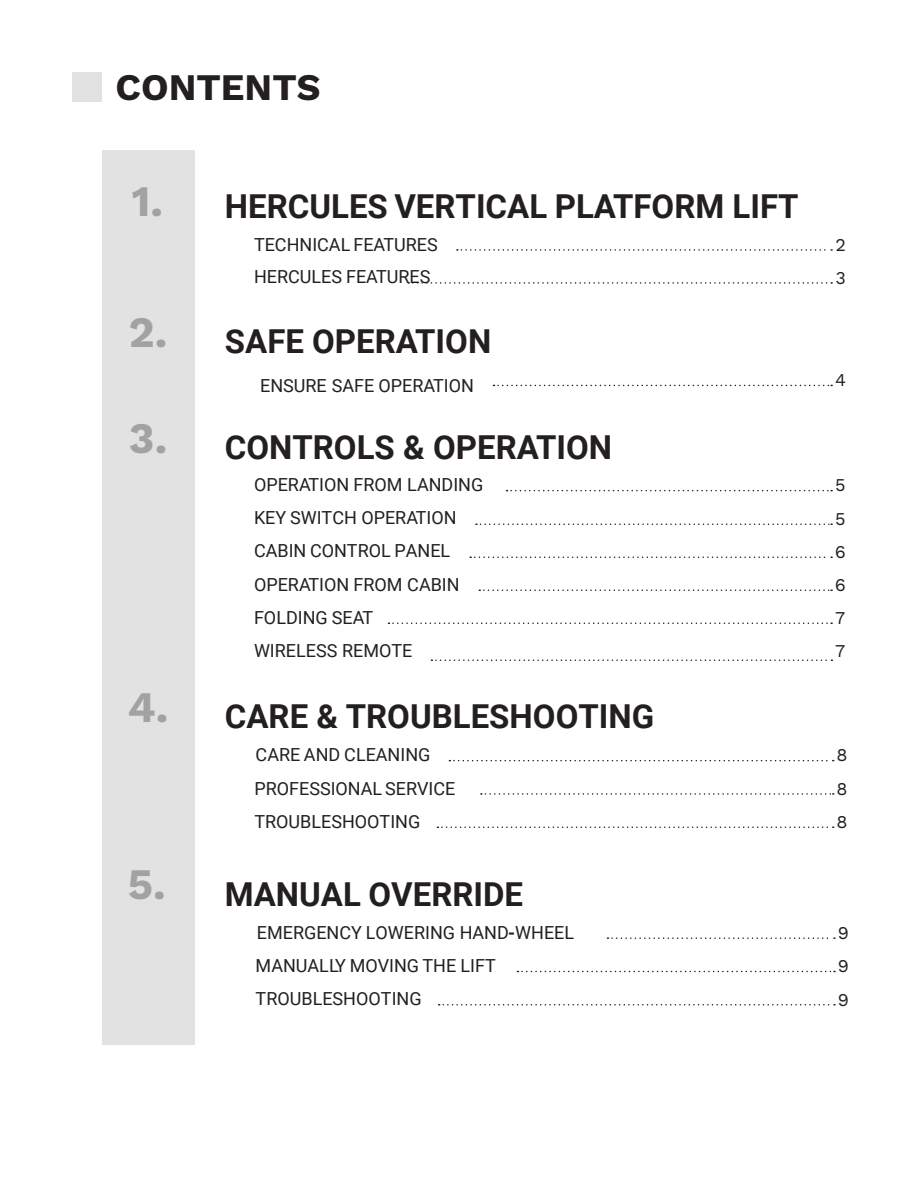
<style>
.page{position:relative;width:918px;height:1188px;background:#fff}
.page>*{position:absolute;margin:0;border:0;box-sizing:border-box;transform-origin:0 0}
.t1{font:700 43.5px "Work Sans";color:#a3a1a1}
.t2{font:700 37.5px "Work Sans";color:#231f20}
.t3{font:700 33px "Roboto";color:#231f20}
.t4{font:18px/33.2px "Roboto";color:#231f20}
.t5{font:18px "Work Sans";color:#231f20}
.s1{font-weight:700}
</style>
<div class="page">
<div style="left:102px;top:151px;width:92px;height:894px;background:#e2e2e2"></div>
<div style="left:72px;top:72px;width:30px;height:30px;background:#e2e2e2"></div>
<svg style="left:457px;top:249px;width:375px;height:2px"></svg>
<svg style="left:494px;top:385px;width:338px;height:1px"></svg>
<svg style="left:408px;top:282px;width:424px;height:2px"></svg>
<svg style="left:517px;top:971px;width:318px;height:1px"></svg>
<svg style="left:607px;top:937px;width:228px;height:2px"></svg>
<svg style="left:439px;top:1004px;width:396px;height:2px"></svg>
<svg style="left:476px;top:523px;width:356px;height:2px"></svg>
<svg style="left:507px;top:490px;width:325px;height:1px"></svg>
<svg style="left:470px;top:556px;width:362px;height:2px"></svg>
<svg style="left:479px;top:589px;width:353px;height:2px"></svg>
<svg style="left:388px;top:622px;width:444px;height:2px"></svg>
<svg style="left:431px;top:659px;width:401px;height:2px"></svg>
<svg style="left:481px;top:793px;width:353px;height:2px"></svg>
<svg style="left:449px;top:760px;width:385px;height:1px"></svg>
<svg style="left:437px;top:826px;width:397px;height:2px"></svg>
<p class="t2" style="left:116px;top:66px;width:207px">CONTENTS</p>
<p class="t1" style="left:132px;top:176px;width:33px">1.</p>
<p class="t3" style="left:225px;top:183px;width:575px">HERCULES VERTICAL PLATFORM LIFT</p>
<p class="t4" style="left:254px;top:227px;width:185px">TECHNICAL FEATURES<br>HERCULES FEATURES</p>
<p class="t5" style="left:836px;top:234px;width:12px">2</p>
<p class="t5" style="left:836px;top:267px;width:12px">3</p>
<p class="t1" style="left:129px;top:307px;width:40px">2.</p>
<p class="t1" style="left:129px;top:413px;width:40px">3.</p>
<p class="t1" style="left:128px;top:682px;width:42px">4.</p>
<p class="t1" style="left:128px;top:859px;width:39px">5.</p>
<p class="t3" style="left:225px;top:318px;width:268px">SAFE OPERATION</p>
<p class="t4" style="left:260px;top:368px;width:215px">ENSURE SAFE OPERATION</p>
<p class="t5" style="left:835px;top:369px;width:12px">4</p>
<p class="t3" style="left:225px;top:424px;width:389px">CONTROLS &amp; OPERATION</p>
<p class="t4" style="left:254px;top:468px;width:231px">OPERATION FROM LANDING<br>KEY SWITCH OPERATION<br>CABIN CONTROL PANEL<br>OPERATION FROM CABIN<br>FOLDING SEAT<br>WIRELESS REMOTE</p>
<p class="t3" style="left:225px;top:693px;width:431px">CARE &amp; TROUBLESHOOTING</p>
<p class="t4" style="left:254px;top:738px;width:203px">CARE AND CLEANING<br>PROFESSIONAL SERVICE<br>TROUBLESHOOTING</p>
<p class="t3" style="left:225px;top:871px;width:300px">MANUAL OVERRIDE</p>
<p class="t4" style="left:256px;top:915px;width:320px">EMERGENCY LOWERING HAND<span class="s1">-</span>WHEEL<br>MANUALLY MOVING THE LIFT<br>TROUBLESHOOTING</p>
<p class="t5" style="left:835px;top:475px;width:12px">5</p>
<p class="t5" style="left:835px;top:508px;width:12px">5</p>
<p class="t5" style="left:835px;top:541px;width:13px">6</p>
<p class="t5" style="left:835px;top:574px;width:13px">6</p>
<p class="t5" style="left:835px;top:607px;width:12px">7</p>
<p class="t5" style="left:835px;top:640px;width:12px">7</p>
<p class="t5" style="left:837px;top:745px;width:13px">8</p>
<p class="t5" style="left:837px;top:778px;width:13px">8</p>
<p class="t5" style="left:837px;top:811px;width:13px">8</p>
<p class="t5" style="left:838px;top:922px;width:13px">9</p>
<p class="t5" style="left:838px;top:955px;width:13px">9</p>
<p class="t5" style="left:838px;top:989px;width:13px">9</p>
</div>
